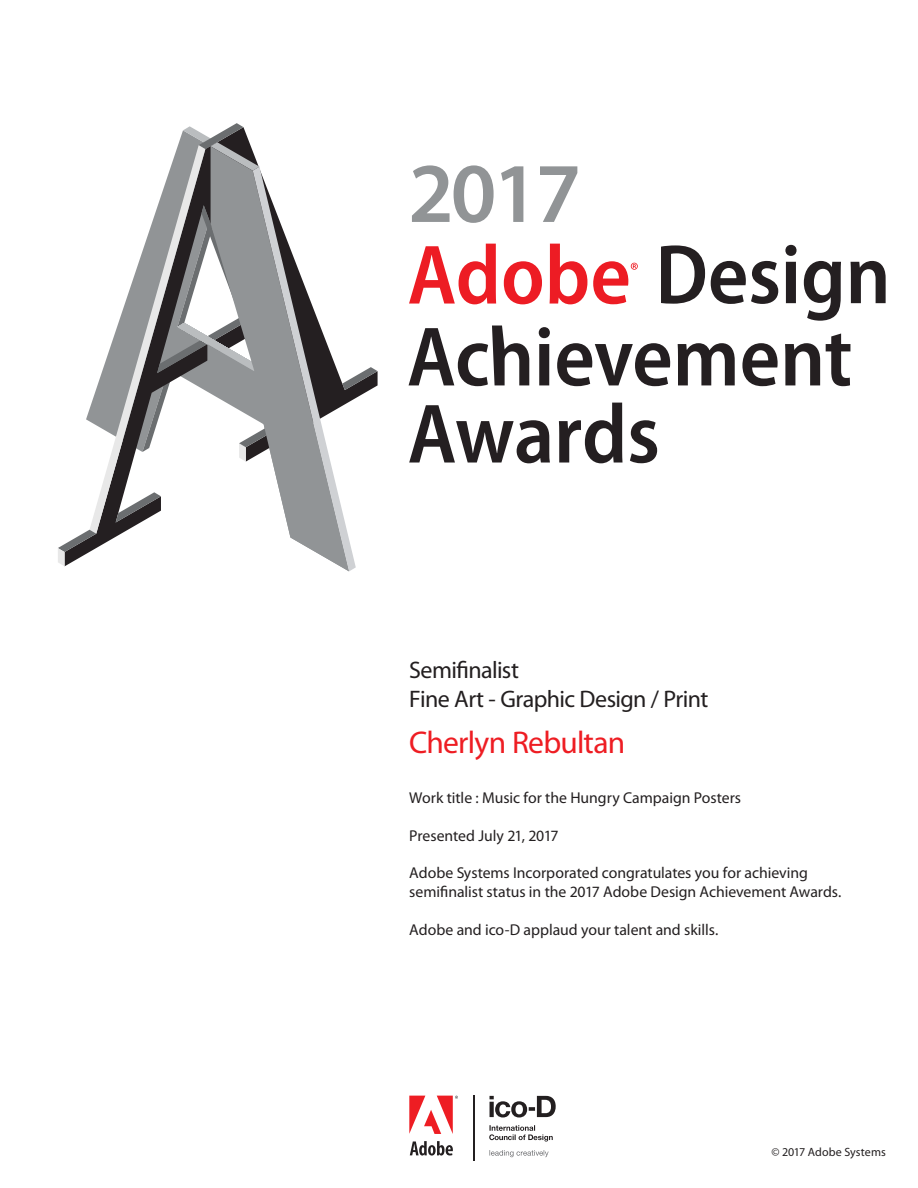
<style>
.page{position:relative;width:918px;height:1188px;background:#fff}
.page>*{position:absolute;margin:0;border:0;box-sizing:border-box;transform-origin:0 0}
.t1{font:600 85.5px "Myriad Pro";color:#919496}
.t2{font:31.5px "Myriad Pro";letter-spacing:-.025em;color:#ee1d23}
.t3{font:24px/28.8px "Myriad Pro";letter-spacing:-.025em;color:#231f20}
.t4{font:15.75px/18.9px "Myriad Pro";letter-spacing:-.005em;color:#231f20}
.t5{font:12px "Myriad Pro";letter-spacing:.005em;color:#231f20}
</style>
<div class="page">
<svg style="left:410px;top:1141px;width:43px;height:15px"></svg>
<svg style="left:409px;top:1096px;width:49px;height:38px"></svg>
<hr style="left:473px;top:1096px;width:1px;height:65px;background:#231f20">
<svg style="left:490px;top:1096px;width:66px;height:22px"></svg>
<svg style="left:489px;top:1125px;width:64px;height:17px"></svg>
<svg style="left:489px;top:1150px;width:60px;height:7px"></svg>
<svg style="left:90px;top:330px;width:26px;height:204px"></svg>
<svg style="left:58px;top:530px;width:38px;height:36px"></svg>
<svg style="left:116px;top:123px;width:262px;height:448px"></svg>
<svg style="left:409px;top:244px;width:87px;height:60px"></svg>
<svg style="left:504px;top:261px;width:38px;height:43px"></svg>
<svg style="left:661px;top:245px;width:44px;height:59px"></svg>
<svg style="left:711px;top:261px;width:67px;height:43px"></svg>
<svg style="left:785px;top:245px;width:12px;height:58px"></svg>
<svg style="left:804px;top:261px;width:37px;height:60px"></svg>
<svg style="left:851px;top:261px;width:35px;height:42px"></svg>
<svg style="left:409px;top:326px;width:120px;height:60px"></svg>
<svg style="left:539px;top:327px;width:11px;height:58px"></svg>
<svg style="left:557px;top:343px;width:113px;height:43px"></svg>
<svg style="left:678px;top:343px;width:57px;height:42px"></svg>
<svg style="left:742px;top:343px;width:36px;height:43px"></svg>
<svg style="left:785px;top:343px;width:35px;height:42px"></svg>
<svg style="left:826px;top:334px;width:24px;height:52px"></svg>
<svg style="left:409px;top:405px;width:141px;height:58px"></svg>
<svg style="left:559px;top:403px;width:64px;height:60px"></svg>
<svg style="left:630px;top:420px;width:27px;height:43px"></svg>
<svg style="left:550px;top:244px;width:88px;height:60px"></svg>
<h1 class="t1" style="left:408px;top:146px;width:175px">2017</h1>
<h3 class="t3" style="left:409px;top:656px;width:300px">Semifinalist<br>Fine Art - Graphic Design / Print</h3>
<h2 class="t2" style="left:409px;top:725px;width:217px">Cherlyn Rebultan</h2>
<p class="t4" style="left:409px;top:788px;width:333px">Work title : Music for the Hungry Campaign Posters</p>
<p class="t4" style="left:409px;top:826px;width:151px">Presented July 21, 2017</p>
<p class="t4" style="left:409px;top:864px;width:434px">Adobe Systems Incorporated congratulates you for achieving semifinalist status in the 2017 Adobe Design Achievement Awards.</p>
<p class="t4" style="left:409px;top:921px;width:310px">Adobe and ico-D applaud your talent and skills.</p>
<p class="t5" style="left:771px;top:1145px;width:116px">© 2017 Adobe Systems</p>
</div>
